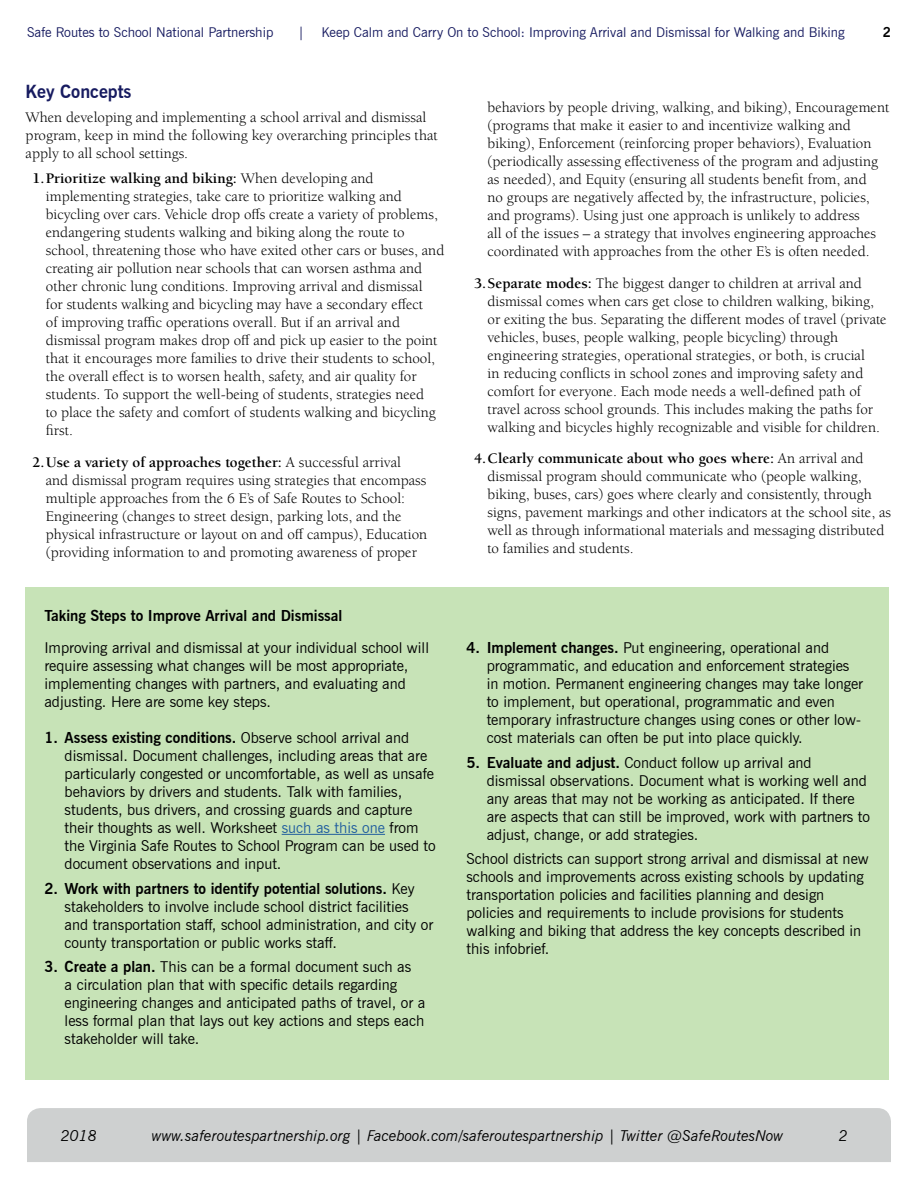
<style>
.page{position:relative;width:918px;height:1188px;background:#fff}
.page>*{position:absolute;margin:0;border:0;box-sizing:border-box;transform-origin:0 0}
.t1{font:700 18px "News Gothic BT";color:#171b60}
.t2{font:15px/18px "Berkeley Std";color:#000}
.t3{font:15px/18px "News Gothic BT";color:#000}
.t4{font:italic 15px "News Gothic BT";color:#000}
.t5{font:700 15px "News Gothic BT";color:#000}
.t6{font:13.5px "News Gothic BT";color:#171b60}
.t7{font:700 13.5px "News Gothic BT";color:#000}
.s1{font-weight:700}
.s2{color:#215e9e}
</style>
<div class="page">
<div style="left:27px;top:1108px;width:864px;height:54px;background:#ced0d0"></div>
<div style="left:26px;top:588px;width:863px;height:492px;background:#c7e3b7"></div>
<hr style="left:282px;top:834px;width:103px;height:1px;background:#215e9e">
<p class="t6" style="left:27px;top:24px;width:248px">Safe Routes to School National Partnership</p>
<p class="t6" style="left:298px;top:24px;width:8px">|</p>
<p class="t6" style="left:321px;top:24px;width:525px">Keep Calm and Carry On to School: Improving Arrival and Dismissal for Walking and Biking</p>
<p class="t7" style="left:883px;top:24px;width:10px">2</p>
<p class="t1" style="left:26px;top:80px;width:107px">Key Concepts</p>
<p class="t2" style="left:26px;top:109px;width:414px">When developing and implementing a school arrival and dismissal program, keep in mind the following key overarching principles that apply to all school settings.</p>
<p class="t2" style="left:46px;top:170px;width:400px;text-indent:-13px"><span class="s1">1.Prioritize walking and biking:</span> When developing and implementing strategies, take care to prioritize walking and bicycling over cars. Vehicle drop offs create a variety of problems, endangering students walking and biking along the route to school, threatening those who have exited other cars or buses, and creating air pollution near schools that can worsen asthma and other chronic lung conditions. Improving arrival and dismissal<br>for students walking and bicycling may have a secondary effect<br>of improving traffic operations overall. But if an arrival and dismissal program makes drop off and pick up easier to the point that it encourages more families to drive their students to school, the overall effect is to worsen health, safety, and air quality for students. To support the well-being of students, strategies need<br>to place the safety and comfort of students walking and bicycling first.</p>
<p class="t2" style="left:46px;top:453px;width:383px;text-indent:-14px"><span class="s1">2.Use a variety of approaches together:</span> A successful arrival<br>and dismissal program requires using strategies that encompass multiple approaches from the 6 E’s of Safe Routes to School:<br>Engineering (changes to street design, parking lots, and the physical infrastructure or layout on and off campus), Education (providing information to and promoting awareness of proper</p>
<p class="t5" style="left:44px;top:606px;width:300px">Taking Steps to Improve Arrival and Dismissal</p>
<p class="t3" style="left:44px;top:638px;width:386px">Improving arrival and dismissal at your individual school will require assessing what changes will be most appropriate, implementing changes with partners, and evaluating and adjusting. Here are some key steps.</p>
<p class="t3" style="left:65px;top:728px;width:373px;text-indent:-20px"><span class="s1">1. Assess existing conditions.</span> Observe school arrival and dismissal. Document challenges, including areas that are particularly congested or uncomfortable, as well as unsafe behaviors by drivers and students. Talk with families, students, bus drivers, and crossing guards and capture their thoughts as well. Worksheet <span class="s2">such as this one</span> from the Virginia Safe Routes to School Program can be used to document observations and input.</p>
<p class="t3" style="left:65px;top:879px;width:370px;text-indent:-20px"><span class="s1">2. Work with partners to identify potential solutions.</span> Key stakeholders to involve include school district facilities and transportation staff, school administration, and city or county transportation or public works staff.</p>
<p class="t3" style="left:65px;top:958px;width:362px;text-indent:-20px"><span class="s1">3. Create a plan.</span> This can be a formal document such as<br>a circulation plan that with specific details regarding engineering changes and anticipated paths of travel, or a less formal plan that lays out key actions and steps each stakeholder will take.</p>
<p class="t2" style="left:488px;top:99px;width:403px">behaviors by people driving, walking, and biking), Encouragement (programs that make it easier to and incentivize walking and biking), Enforcement (reinforcing proper behaviors), Evaluation (periodically assessing effectiveness of the program and adjusting as needed), and Equity (ensuring all students benefit from, and<br>no groups are negatively affected by, the infrastructure, policies, and programs). Using just one approach is unlikely to address<br>all of the issues – a strategy that involves engineering approaches coordinated with approaches from the other E’s is often needed.</p>
<p class="t2" style="left:488px;top:274px;width:401px;text-indent:-14px"><span class="s1">3.Separate modes:</span> The biggest danger to children at arrival and dismissal comes when cars get close to children walking, biking, or exiting the bus. Separating the different modes of travel (private vehicles, buses, people walking, people bicycling) through engineering strategies, operational strategies, or both, is crucial<br>in reducing conflicts in school zones and improving safety and comfort for everyone. Each mode needs a well-defined path of travel across school grounds. This includes making the paths for walking and bicycles highly recognizable and visible for children.</p>
<p class="t2" style="left:488px;top:450px;width:405px;text-indent:-14px"><span class="s1">4.Clearly communicate about who goes where:</span> An arrival and dismissal program should communicate who (people walking, biking, buses, cars) goes where clearly and consistently, through signs, pavement markings and other indicators at the school site, as well as through informational materials and messaging distributed to families and students.</p>
<p class="t3" style="left:487px;top:638px;width:378px;text-indent:-20px"><span class="s1">4. Implement changes.</span> Put engineering, operational and programmatic, and education and enforcement strategies in motion. Permanent engineering changes may take longer to implement, but operational, programmatic and even temporary infrastructure changes using cones or other low&shy;cost materials can often be put into place quickly.</p>
<p class="t3" style="left:487px;top:753px;width:385px;text-indent:-20px"><span class="s1">5. Evaluate and adjust.</span> Conduct follow up arrival and dismissal observations. Document what is working well and any areas that may not be working as anticipated. If there are aspects that can still be improved, work with partners to adjust, change, or add strategies.</p>
<p class="t3" style="left:466px;top:850px;width:404px">School districts can support strong arrival and dismissal at new schools and improvements across existing schools by updating transportation policies and facilities planning and design policies and requirements to include provisions for students walking and biking that address the key concepts described in this infobrief.</p>
<p class="t4" style="left:61px;top:1127px;width:38px">2018</p>
<p class="t4" style="left:152px;top:1126px;width:633px">www.saferoutespartnership.org | Facebook.com/saferoutespartnership | Twitter @SafeRoutesNow</p>
<p class="t4" style="left:839px;top:1126px;width:11px">2</p>
</div>
